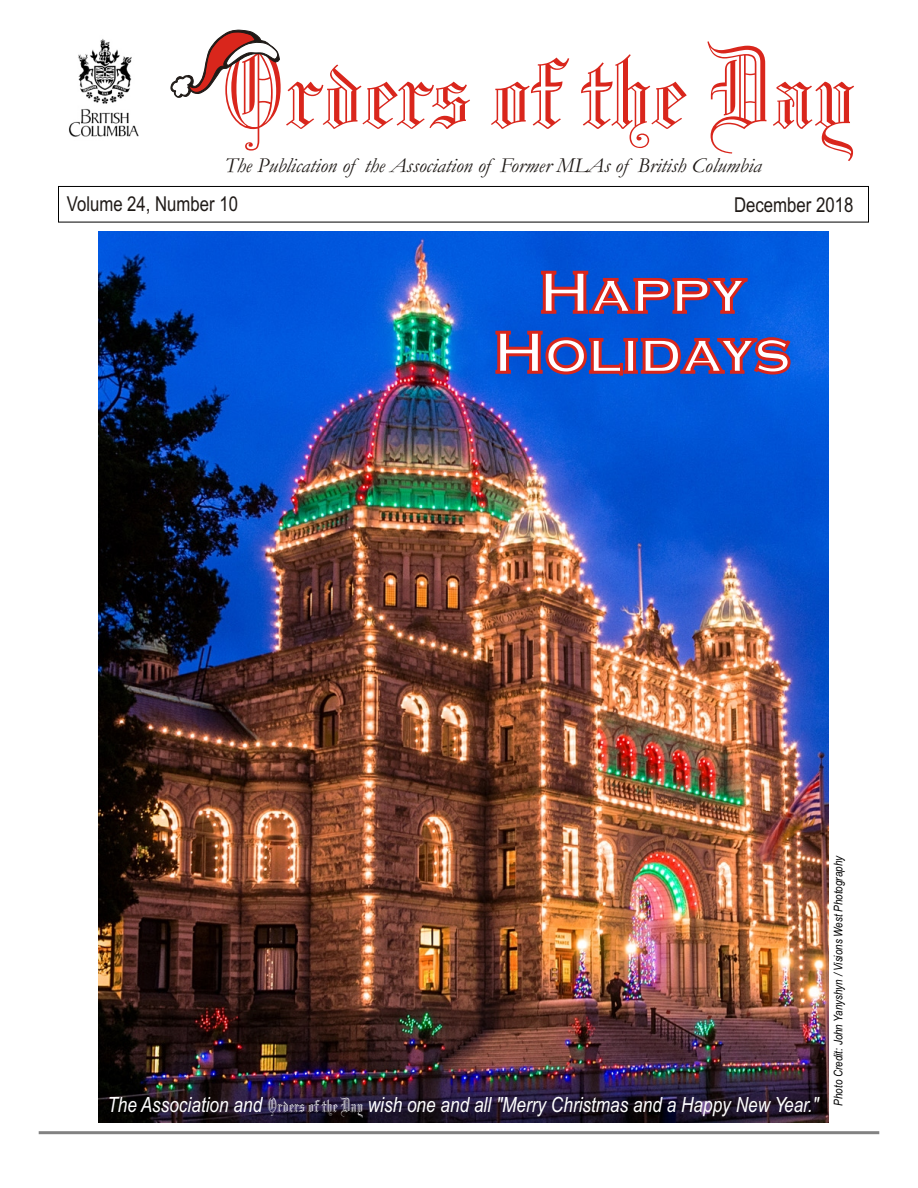
<style>
.page{position:relative;width:918px;height:1188px;background:#fff}
.page>*{position:absolute;margin:0;border:0;box-sizing:border-box;transform-origin:0 0}
.t1{font:119.85px "Blackletter 686 BT";color:#d9261c;scale:1.16 1}
.t2{font:700 60px/60px "Copperplate Gothic";color:#fff;text-align:center}
.t3{font:italic 21.3px "Garamond";color:#1f1a17}
.t4{font:italic 21px "Arial Narrow";color:#fff}
.t5{font:20.55px "Arial Narrow";color:#1f1a17}
.t6{font:italic 12px "Arial Narrow";color:#000}
.s1{font-family:"Blackletter 686 BT";font-style:normal}
</style>
<div class="page">
<div style="left:58px;top:186px;width:811px;height:36px;border:1px solid #000"></div>
<img style="left:68px;top:39px;width:71px;height:98px">
<hr style="left:39px;top:1131px;width:840px;height:3px;background:#828282">
<svg style="left:171px;top:30px;width:109px;height:68px"></svg>
<img style="left:98px;top:232px;width:731px;height:891px">
<h1 class="t1" style="left:219px;top:36px;width:550px">Ordersof the Day</h1>
<p class="t3" style="left:224px;top:158px;width:539px">The Publication of the Association of Former MLAs of British Columbia</p>
<p class="t5" style="left:67px;top:196px;width:173px">Volume 24, Number 10</p>
<p class="t5" style="left:734px;top:197px;width:121px">December 2018</p>
<h2 class="t2" style="left:493px;top:262px;width:299px">Happy<br>Holidays</h2>
<p class="t4" style="left:107px;top:1097px;width:713px">The Association and <span class="s1">Orders of the Day</span> wish one and all "Merry Christmas and a Happy New Year."</p>
<p class="t6" style="left:834px;top:1106px;width:251px;rotate:-90deg">Photo Credit: John Yanyshyn / Visions West Photography</p>
</div>
